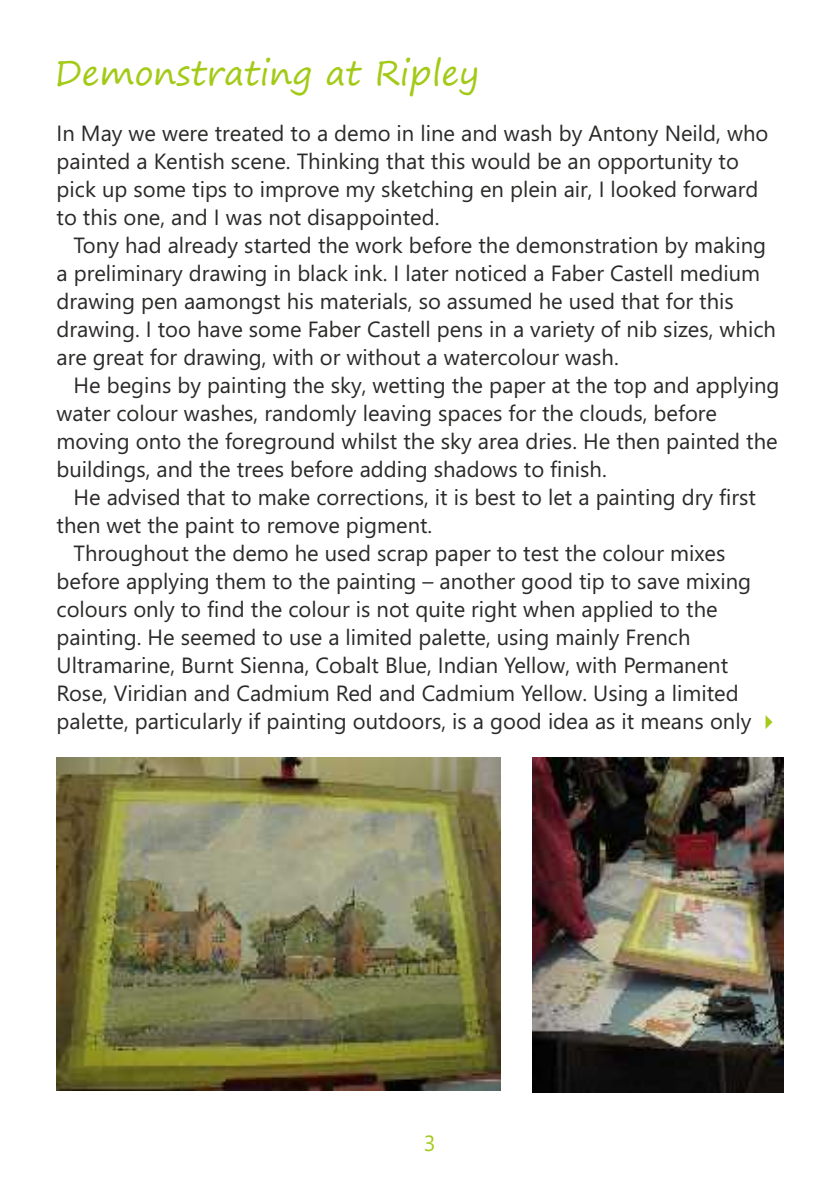
<style>
.page{position:relative;width:840px;height:1191px;background:#fff}
.page>*{position:absolute;margin:0;border:0;box-sizing:border-box;transform-origin:0 0}
.t1{font:34px "Segoe Print";color:#a3ca17}
.t2{font:22px/28px "Segoe UI";color:#2b2a29}
.t3{font:22px "Segoe UI";color:#a3ca17}
.s1{color:#a3ca17}
</style>
<div class="page">
<img style="left:56px;top:757px;width:444px;height:333px">
<img style="left:532px;top:757px;width:250px;height:335px">
<h1 class="t1" style="left:55px;top:56px;width:426px">Demonstrating at Ripley</h1>
<p class="t2" style="left:56px;top:121px;width:713px">In May we were treated to a demo in line and wash by Antony Neild, who painted a Kentish scene. Thinking that this would be an opportunity to pick up some tips to improve my sketching en plein air, I looked forward to this one, and I was not disappointed.</p>
<p class="t2" style="left:56px;top:233px;width:720px;text-indent:17px">Tony had already started the work before the demonstration by making a preliminary drawing in black ink. I later noticed a Faber Castell medium drawing pen aamongst his materials, so assumed he used that for this drawing. I too have some Faber Castell pens in a variety of nib sizes, which are great for drawing, with or without a watercolour wash.</p>
<p class="t2" style="left:56px;top:373px;width:724px;text-indent:17px">He begins by painting the sky, wetting the paper at the top and applying water colour washes, randomly leaving spaces for the clouds, before moving onto the foreground whilst the sky area dries. He then painted the buildings, and the trees before adding shadows to finish.</p>
<p class="t2" style="left:56px;top:485px;width:700px;text-indent:17px">He advised that to make corrections, it is best to let a painting dry first then wet the paint to remove pigment.</p>
<p class="t2" style="left:56px;top:541px;width:724px;text-indent:17px">Throughout the demo he used scrap paper to test the colour mixes before applying them to the painting – another good tip to save mixing colours only to find the colour is not quite right when applied to the painting. He seemed to use a limited palette, using mainly French Ultramarine, Burnt Sienna, Cobalt Blue, Indian Yellow, with Permanent Rose, Viridian and Cadmium Red and Cadmium Yellow. Using a limited palette, particularly if painting outdoors, is a good idea as it means only <span class="s1">✔</span></p>
<p class="t3" style="left:423px;top:1135px;width:13px">3</p>
</div>
